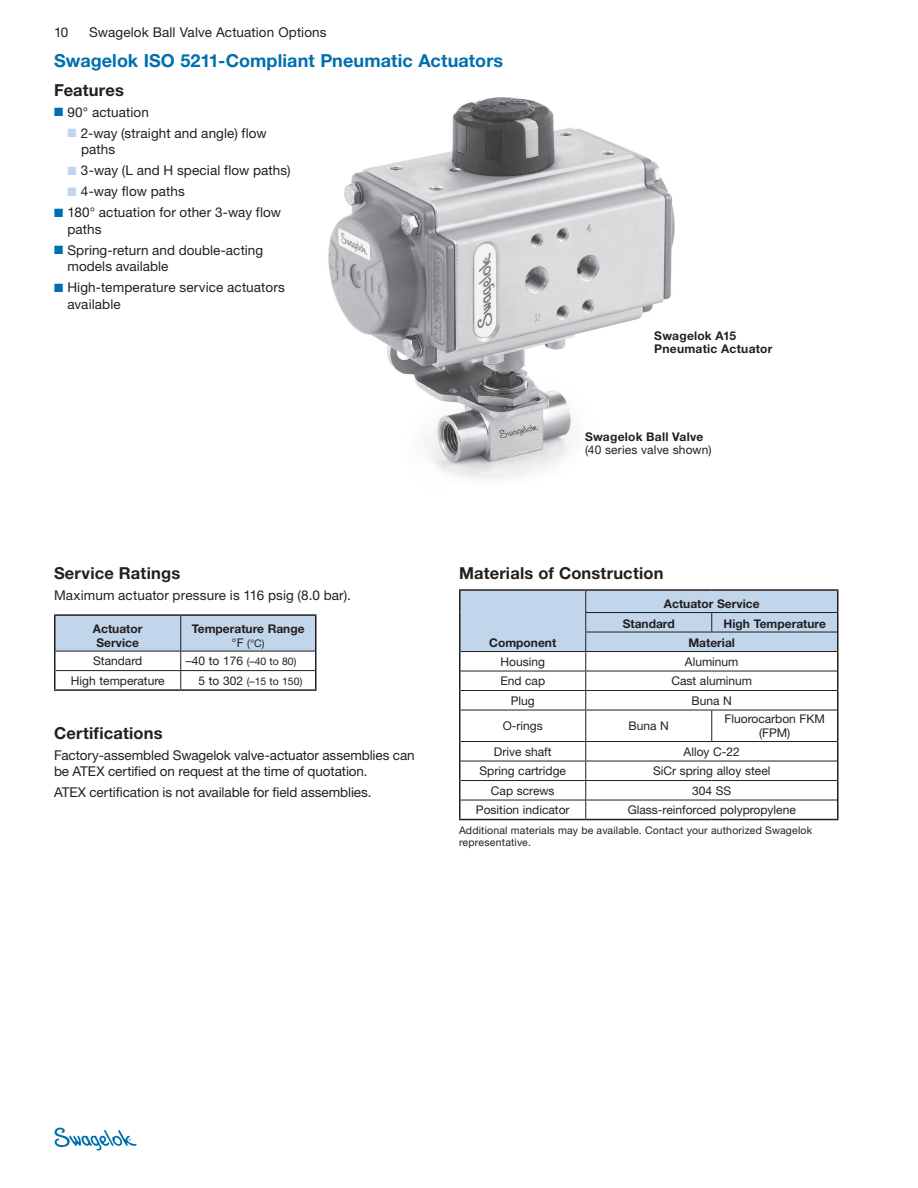
<style>
.page{position:relative;width:918px;height:1188px;background:#fff}
.page>*{position:absolute;margin:0;border:0;box-sizing:border-box;transform-origin:0 0}
.section_hd{font:700 18px "Helvetica Neue LT Std";letter-spacing:.005em;color:#006faf}
.subhd{font:700 16.5px "Helvetica Neue LT Std";letter-spacing:.01em;color:#231f20}
.BC{font:13.5px/16.5px "Helvetica Neue LT Std";letter-spacing:-.005em;color:#231f20}
.BC_hang{font:13.5px/16.5px "Helvetica Neue LT Std";letter-spacing:.01em;color:#231f20}
.table_bc{font:12px/13.5px "Helvetica Neue LT Std";color:#231f20;text-align:center}
.table_hd{font:700 12px/13.5px "Helvetica Neue LT Std";color:#231f20}
.image_title{font:700 12px/13.5px "Helvetica Neue LT Std";letter-spacing:.02em;color:#231f20}
.image_title-2{font:12px "Helvetica Neue LT Std";letter-spacing:.015em;color:#231f20}
.footnotes{font:10.5px/12px "Helvetica Neue LT Std";letter-spacing:.015em;color:#231f20}
.table_bc-2{font:10.5px "Helvetica Neue LT Std";color:#231f20}
.table_hd-2{font:10.5px "Helvetica Neue LT Std";color:#231f20}
.s1{color:#006faf}
.s2{color:#c1d5eb}
.s3{font-size:12px}
</style>
<div class="page">
<svg style="left:55px;top:1128px;width:82px;height:22px"></svg>
<img style="left:328px;top:97px;width:347px;height:382px">
<hr style="left:54px;top:614px;width:127px;height:2px;background:#231f20">
<hr style="left:181px;top:614px;width:135px;height:2px;background:#231f20">
<svg style="left:54px;top:615px;width:262px;height:74px"></svg>
<hr style="left:54px;top:689px;width:127px;height:2px;background:#231f20">
<hr style="left:181px;top:689px;width:135px;height:2px;background:#231f20">
<hr style="left:459px;top:589px;width:127px;height:2px;background:#231f20">
<hr style="left:586px;top:589px;width:126px;height:2px;background:#231f20">
<hr style="left:712px;top:589px;width:126px;height:2px;background:#231f20">
<hr style="left:459px;top:710px;width:1px;height:32px;background:#231f20">
<hr style="left:837px;top:710px;width:1px;height:32px;background:#231f20">
<svg style="left:459px;top:742px;width:1px;height:77px"></svg>
<svg style="left:837px;top:742px;width:1px;height:77px"></svg>
<hr style="left:459px;top:819px;width:127px;height:1px;background:#231f20">
<hr style="left:586px;top:819px;width:126px;height:1px;background:#231f20">
<hr style="left:712px;top:819px;width:126px;height:1px;background:#231f20">
<svg style="left:459px;top:590px;width:379px;height:120px"></svg>
<hr style="left:712px;top:690px;width:125px;height:1px;background:#231f20">
<hr style="left:460px;top:710px;width:126px;height:1px;background:#231f20">
<hr style="left:586px;top:710px;width:126px;height:1px;background:#231f20">
<hr style="left:585px;top:710px;width:1px;height:31px;background:#231f20">
<hr style="left:712px;top:710px;width:125px;height:1px;background:#231f20">
<hr style="left:711px;top:710px;width:1px;height:31px;background:#231f20">
<hr style="left:460px;top:741px;width:126px;height:1px;background:#231f20">
<hr style="left:586px;top:741px;width:126px;height:1px;background:#231f20">
<hr style="left:712px;top:741px;width:125px;height:1px;background:#231f20">
<hr style="left:460px;top:761px;width:126px;height:1px;background:#231f20">
<hr style="left:586px;top:761px;width:126px;height:1px;background:#231f20">
<hr style="left:712px;top:761px;width:125px;height:1px;background:#231f20">
<hr style="left:460px;top:780px;width:126px;height:1px;background:#231f20">
<hr style="left:586px;top:780px;width:126px;height:1px;background:#231f20">
<hr style="left:712px;top:780px;width:125px;height:1px;background:#231f20">
<hr style="left:460px;top:800px;width:126px;height:1px;background:#231f20">
<hr style="left:586px;top:800px;width:126px;height:1px;background:#231f20">
<svg style="left:585px;top:742px;width:1px;height:77px"></svg>
<hr style="left:712px;top:800px;width:125px;height:1px;background:#231f20">
<p class="BC" style="left:54px;top:23px;width:16px">10</p>
<p class="BC" style="left:89px;top:23px;width:239px">Swagelok Ball Valve Actuation Options</p>
<p class="section_hd" style="left:54px;top:49px;width:451px">Swagelok ISO 5211-Compliant Pneumatic Actuators</p>
<p class="subhd" style="left:54px;top:80px;width:71px">Features</p>
<p class="BC_hang" style="left:54px;top:104px;width:96px"><span class="s1">■</span> 90° actuation</p>
<p class="BC_hang" style="left:81px;top:125px;width:187px;text-indent:-14px"><span class="s2">■</span> 2-way (straight and angle) flow paths</p>
<p class="BC_hang" style="left:68px;top:162px;width:225px"><span class="s2">■</span> 3-way (L and H special flow paths)</p>
<p class="BC_hang" style="left:68px;top:183px;width:119px"><span class="s2">■</span> 4-way flow paths</p>
<p class="BC_hang" style="left:68px;top:204px;width:215px;text-indent:-14px"><span class="s1">■</span> 180° actuation for other 3-way flow paths</p>
<p class="BC_hang" style="left:68px;top:242px;width:197px;text-indent:-14px"><span class="s1">■</span> Spring-return and double-acting models available</p>
<p class="BC_hang" style="left:68px;top:279px;width:219px;text-indent:-14px"><span class="s1">■</span> High-temperature service actuators available</p>
<p class="image_title" style="left:654px;top:328px;width:120px">Swagelok A15<br>Pneumatic Actuator</p>
<p class="image_title" style="left:585px;top:429px;width:120px">Swagelok Ball Valve</p>
<p class="image_title-2" style="left:585px;top:443px;width:128px">(40 series valve shown)</p>
<p class="subhd" style="left:54px;top:563px;width:128px">Service Ratings</p>
<p class="BC" style="left:54px;top:587px;width:296px">Maximum actuator pressure is 116 psig (8.0 bar).</p>
<p class="table_hd" style="left:93px;top:622px;width:51px">Actuator<br>Service</p>
<p class="table_hd" style="left:192px;top:622px;width:114px">Temperature Range</p>
<p class="table_hd-2" style="left:232px;top:637px;width:34px"><span class="s3">°F</span> (°C)</p>
<p class="table_bc" style="left:93px;top:654px;width:51px">Standard</p>
<p class="table_bc-2" style="left:186px;top:655px;width:112px"><span class="s3">–40 to 176</span> (–40 to 80)</p>
<p class="table_bc" style="left:71px;top:673px;width:95px">High temperature</p>
<p class="table_bc-2" style="left:198px;top:675px;width:106px"><span class="s3">5 to 302</span> (–15 to 150)</p>
<p class="subhd" style="left:54px;top:723px;width:110px">Certifications</p>
<p class="BC" style="left:54px;top:747px;width:362px">Factory-assembled Swagelok valve-actuator assemblies can be ATEX certified on request at the time of quotation.</p>
<p class="BC" style="left:54px;top:784px;width:317px">ATEX certification is not available for field assemblies.</p>
<p class="subhd" style="left:459px;top:563px;width:206px">Materials of Construction</p>
<p class="table_hd" style="left:489px;top:636px;width:69px">Component</p>
<p class="table_hd" style="left:664px;top:597px;width:97px">Actuator Service</p>
<p class="table_hd" style="left:623px;top:616px;width:54px">Standard</p>
<p class="table_hd" style="left:724px;top:616px;width:104px">High Temperature</p>
<p class="table_hd" style="left:688px;top:636px;width:48px">Material</p>
<p class="table_bc" style="left:501px;top:654px;width:46px">Housing</p>
<p class="table_bc" style="left:685px;top:654px;width:55px">Aluminum</p>
<p class="table_bc" style="left:500px;top:674px;width:46px">End cap</p>
<p class="table_bc" style="left:671px;top:674px;width:82px">Cast aluminum</p>
<p class="table_bc" style="left:511px;top:693px;width:25px">Plug</p>
<p class="table_bc" style="left:692px;top:693px;width:42px">Buna N</p>
<p class="table_bc" style="left:503px;top:719px;width:42px">O‑rings</p>
<p class="table_bc" style="left:629px;top:719px;width:42px">Buna N</p>
<p class="table_bc" style="left:725px;top:712px;width:102px">Fluorocarbon FKM (FPM)</p>
<p class="table_bc" style="left:494px;top:744px;width:59px">Drive shaft</p>
<p class="table_bc" style="left:684px;top:744px;width:58px">Alloy C-22</p>
<p class="table_bc" style="left:479px;top:764px;width:88px">Spring cartridge</p>
<p class="table_bc" style="left:653px;top:764px;width:119px">SiCr spring alloy steel</p>
<p class="table_bc" style="left:491px;top:783px;width:65px">Cap screws</p>
<p class="table_bc" style="left:692px;top:783px;width:41px">304 SS</p>
<p class="table_bc" style="left:476px;top:803px;width:95px">Position indicator</p>
<p class="table_bc" style="left:628px;top:803px;width:170px">Glass-reinforced polypropylene</p>
<p class="footnotes" style="left:459px;top:824px;width:355px">Additional materials may be available. Contact your authorized Swagelok representative.</p>
</div>
